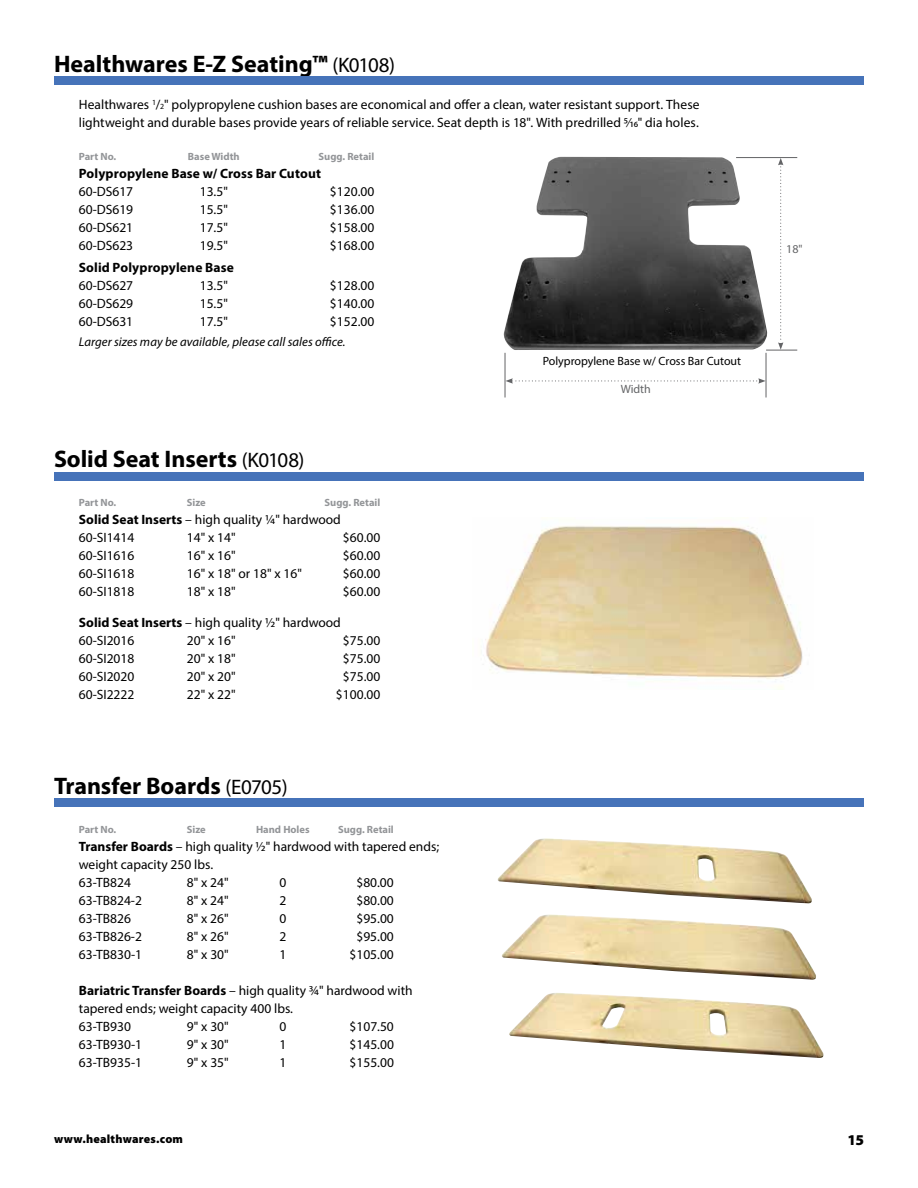
<style>
.page{position:relative;width:918px;height:1188px;background:#fff}
.page>*{position:absolute;margin:0;border:0;box-sizing:border-box;transform-origin:0 0}
.t1{font:700 24px "Myriad Pro";letter-spacing:-.005em;color:#000}
.t2{font:900 15px "Myriad Pro";color:#000}
.t3{font:13.5px/18px "Myriad Pro";color:#000}
.t4{font:700 13.5px "Myriad Pro";letter-spacing:.01em;color:#000}
.t5{font:italic 12.75px "Myriad Pro";letter-spacing:.005em;color:#000}
.t6{font:12px "Myriad Pro";color:#000}
.t7{font:900 12px "Myriad Pro";letter-spacing:.015em;color:#000}
.t8{font:12px "Myriad Pro";color:#636466}
.t9{font:700 10.5px "Myriad Pro";color:#939598}
.s1{font-weight:400;font-size:21px}
.s2{font-size:7.8px}
.s3{font-weight:700}
</style>
<div class="page">
<img style="left:485px;top:526px;width:318px;height:163px">
<div style="left:54px;top:472px;width:810px;height:9px;background:#4673b9"></div>
<img style="left:503px;top:157px;width:264px;height:193px">
<div style="left:54px;top:76px;width:810px;height:9px;background:#4673b9"></div>
<div style="left:54px;top:798px;width:810px;height:9px;background:#4673b9"></div>
<img style="left:502px;top:914px;width:314px;height:66px">
<img style="left:498px;top:838px;width:314px;height:65px">
<img style="left:509px;top:993px;width:315px;height:65px">
<hr style="left:766px;top:353px;width:1px;height:44px;background:#636466">
<hr style="left:505px;top:353px;width:1px;height:44px;background:#636466">
<svg style="left:505px;top:378px;width:261px;height:6px"></svg>
<hr style="left:736px;top:157px;width:61px;height:1px;background:#636466">
<hr style="left:766px;top:350px;width:31px;height:1px;background:#636466">
<svg style="left:778px;top:158px;width:5px;height:192px"></svg>
<h1 class="t1" style="left:54px;top:48px;width:343px">Healthwares E-Z Seating™ <span class="s1">(K0108)</span></h1>
<p class="t3" style="left:79px;top:95px;width:622px">Healthwares <sup>1</sup>/<span class="s2">2</span>" polypropylene cushion bases are economical and offer a clean, water resistant support. These lightweight and durable bases provide years of reliable service. Seat depth is 18". With predrilled 5/16" dia holes.</p>
<p class="t9" style="left:79px;top:150px;width:39px">Part No.</p>
<p class="t9" style="left:188px;top:150px;width:53px">Base Width</p>
<p class="t9" style="left:319px;top:150px;width:57px">Sugg. Retail</p>
<p class="t4" style="left:79px;top:165px;width:244px">Polypropylene Base w/ Cross Bar Cutout</p>
<p class="t3" style="left:79px;top:182px;width:56px">60-DS617</p>
<p class="t3" style="left:200px;top:182px;width:30px">13.5"</p>
<p class="t3" style="left:330px;top:182px;width:46px">$120.00</p>
<p class="t3" style="left:79px;top:200px;width:56px">60-DS619</p>
<p class="t3" style="left:200px;top:200px;width:30px">15.5"</p>
<p class="t3" style="left:330px;top:200px;width:46px">$136.00</p>
<p class="t3" style="left:79px;top:218px;width:56px">60-DS621</p>
<p class="t3" style="left:200px;top:218px;width:30px">17.5"</p>
<p class="t3" style="left:330px;top:218px;width:46px">$158.00</p>
<p class="t3" style="left:79px;top:236px;width:56px">60-DS623</p>
<p class="t3" style="left:200px;top:236px;width:30px">19.5"</p>
<p class="t3" style="left:330px;top:236px;width:46px">$168.00</p>
<p class="t4" style="left:79px;top:259px;width:157px">Solid Polypropylene Base</p>
<p class="t3" style="left:79px;top:277px;width:56px">60-DS627</p>
<p class="t3" style="left:200px;top:277px;width:30px">13.5"</p>
<p class="t3" style="left:330px;top:277px;width:46px">$128.00</p>
<p class="t3" style="left:79px;top:295px;width:56px">60-DS629</p>
<p class="t3" style="left:200px;top:295px;width:30px">15.5"</p>
<p class="t3" style="left:330px;top:295px;width:46px">$140.00</p>
<p class="t3" style="left:79px;top:313px;width:56px">60-DS631</p>
<p class="t3" style="left:200px;top:313px;width:30px">17.5"</p>
<p class="t3" style="left:330px;top:313px;width:46px">$152.00</p>
<p class="t5" style="left:79px;top:334px;width:268px">Larger sizes may be available, please call sales office.</p>
<p class="t6" style="left:543px;top:354px;width:200px">Polypropylene Base w/ Cross Bar Cutout</p>
<h1 class="t1" style="left:54px;top:444px;width:252px">Solid Seat Inserts <span class="s1">(K0108)</span></h1>
<p class="t9" style="left:79px;top:495px;width:39px">Part No.</p>
<p class="t9" style="left:187px;top:495px;width:20px">Size</p>
<p class="t9" style="left:325px;top:495px;width:57px">Sugg. Retail</p>
<p class="t3" style="left:79px;top:510px;width:264px"><span class="s3">Solid Seat Inserts</span> – high quality 1⁄4" hardwood<br>60-SI1414</p>
<p class="t3" style="left:187px;top:528px;width:50px">14" x 14"</p>
<p class="t3" style="left:343px;top:528px;width:39px">$60.00</p>
<p class="t3" style="left:79px;top:546px;width:57px">60-SI1616</p>
<p class="t3" style="left:187px;top:546px;width:50px">16" x 16"</p>
<p class="t3" style="left:343px;top:546px;width:39px">$60.00</p>
<p class="t3" style="left:79px;top:564px;width:57px">60-SI1618</p>
<p class="t3" style="left:187px;top:564px;width:117px">16" x 18" or 18" x 16"</p>
<p class="t3" style="left:343px;top:564px;width:39px">$60.00</p>
<p class="t3" style="left:79px;top:582px;width:57px">60-SI1818</p>
<p class="t3" style="left:187px;top:582px;width:50px">18" x 18"</p>
<p class="t3" style="left:343px;top:582px;width:39px">$60.00</p>
<p class="t3" style="left:79px;top:613px;width:264px"><span class="s3">Solid Seat Inserts</span> – high quality 1⁄2" hardwood<br>60-SI2016</p>
<p class="t3" style="left:187px;top:631px;width:50px">20" x 16"</p>
<p class="t3" style="left:343px;top:631px;width:39px">$75.00</p>
<p class="t3" style="left:79px;top:649px;width:57px">60-SI2018</p>
<p class="t3" style="left:187px;top:649px;width:50px">20" x 18"</p>
<p class="t3" style="left:343px;top:649px;width:39px">$75.00</p>
<p class="t3" style="left:79px;top:667px;width:57px">60-SI2020</p>
<p class="t3" style="left:187px;top:667px;width:50px">20" x 20"</p>
<p class="t3" style="left:343px;top:667px;width:39px">$75.00</p>
<p class="t3" style="left:79px;top:685px;width:57px">60-SI2222</p>
<p class="t3" style="left:187px;top:685px;width:50px">22" x 22"</p>
<p class="t3" style="left:336px;top:685px;width:46px">$100.00</p>
<h1 class="t1" style="left:54px;top:770px;width:235px">Transfer Boards <span class="s1">(E0705)</span></h1>
<p class="t9" style="left:79px;top:823px;width:39px">Part No.</p>
<p class="t9" style="left:187px;top:823px;width:20px">Size</p>
<p class="t9" style="left:256px;top:823px;width:55px">Hand Holes</p>
<p class="t9" style="left:338px;top:823px;width:57px">Sugg. Retail</p>
<p class="t3" style="left:79px;top:837px;width:362px"><span class="s3">Transfer Boards</span> – high quality 1⁄2" hardwood with tapered ends; weight capacity 250 lbs.<br>63-TB824</p>
<p class="t3" style="left:187px;top:873px;width:43px">8" x 24"</p>
<p class="t3" style="left:279px;top:873px;width:8px">0</p>
<p class="t3" style="left:356px;top:873px;width:39px">$80.00</p>
<p class="t3" style="left:79px;top:891px;width:65px">63-TB824-2</p>
<p class="t3" style="left:187px;top:891px;width:43px">8" x 24"</p>
<p class="t3" style="left:279px;top:891px;width:8px">2</p>
<p class="t3" style="left:356px;top:891px;width:39px">$80.00</p>
<p class="t3" style="left:79px;top:909px;width:54px">63-TB826</p>
<p class="t3" style="left:187px;top:909px;width:43px">8" x 26"</p>
<p class="t3" style="left:279px;top:909px;width:8px">0</p>
<p class="t3" style="left:356px;top:909px;width:39px">$95.00</p>
<p class="t3" style="left:79px;top:927px;width:65px">63-TB826-2</p>
<p class="t3" style="left:187px;top:927px;width:43px">8" x 26"</p>
<p class="t3" style="left:279px;top:927px;width:8px">2</p>
<p class="t3" style="left:356px;top:927px;width:39px">$95.00</p>
<p class="t3" style="left:79px;top:945px;width:65px">63-TB830-1</p>
<p class="t3" style="left:187px;top:945px;width:43px">8" x 30"</p>
<p class="t3" style="left:279px;top:945px;width:8px">1</p>
<p class="t3" style="left:350px;top:945px;width:46px">$105.00</p>
<p class="t3" style="left:79px;top:981px;width:335px"><span class="s3">Bariatric Transfer Boards</span> – high quality 3⁄4" hardwood with tapered ends; weight capacity 400 lbs.<br>63-TB930</p>
<p class="t3" style="left:187px;top:1017px;width:43px">9" x 30"</p>
<p class="t3" style="left:279px;top:1017px;width:8px">0</p>
<p class="t3" style="left:350px;top:1017px;width:46px">$107.50</p>
<p class="t3" style="left:79px;top:1035px;width:65px">63-TB930-1</p>
<p class="t3" style="left:187px;top:1035px;width:43px">9" x 30"</p>
<p class="t3" style="left:279px;top:1035px;width:8px">1</p>
<p class="t3" style="left:350px;top:1035px;width:46px">$145.00</p>
<p class="t3" style="left:79px;top:1053px;width:65px">63-TB935-1</p>
<p class="t3" style="left:187px;top:1053px;width:43px">9" x 35"</p>
<p class="t3" style="left:279px;top:1053px;width:8px">1</p>
<p class="t3" style="left:350px;top:1053px;width:46px">$155.00</p>
<p class="t8" style="left:621px;top:382px;width:32px">Width</p>
<p class="t8" style="left:786px;top:242px;width:18px">18"</p>
<p class="t7" style="left:54px;top:1131px;width:131px">www.healthwares.com</p>
<p class="t2" style="left:848px;top:1130px;width:18px">15</p>
</div>
